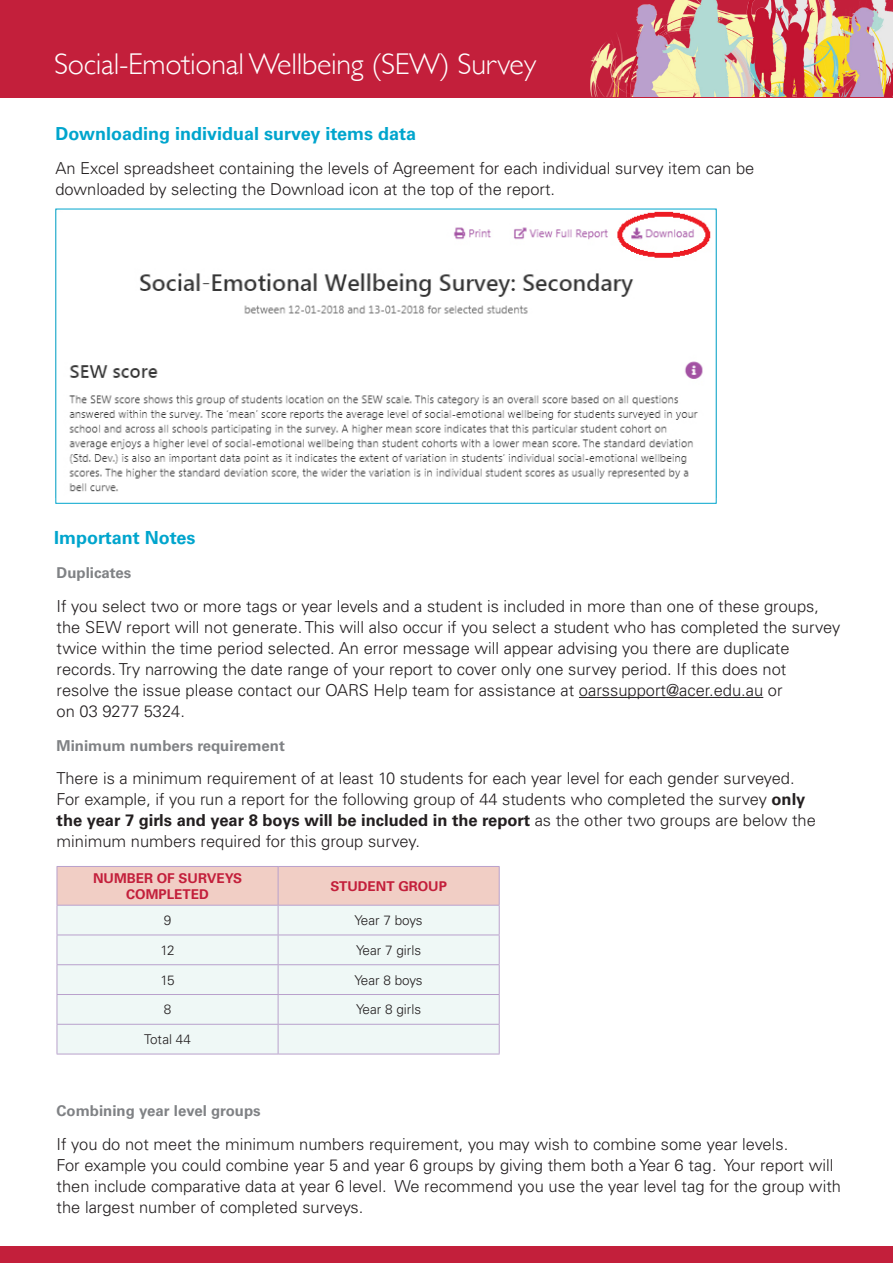
<style>
.page{position:relative;width:893px;height:1263px;background:#fff}
.page>*{position:absolute;margin:0;border:0;box-sizing:border-box;transform-origin:0 0}
.t1{font:300 30px "Gill Sans";letter-spacing:-.01em;color:#fff}
.t2{font:700 18px "Univers LT Std";color:#00a5cd}
.t3{font:300 16.5px/21px "Univers LT Std";color:#231f20}
.t4{font:700 15px "Univers LT Std";color:#808285}
.t5{font:300 13.5px "Univers LT Std";color:#231f20}
.t6{font:700 13.5px/16.2px "Univers LT Std";color:#c31f3b;text-align:center}
.s1{font-weight:700}
</style>
<div class="page">
<div style="left:0;top:0;width:893px;height:98px;background:#c31f3b"></div>
<div style="left:0;top:1247px;width:893px;height:16px;background:#c31f3b"></div>
<img style="left:69px;top:211px;width:642px;height:281px">
<hr style="left:579px;top:697px;width:184px;height:1px;background:#231f20">
<svg style="left:57px;top:866px;width:443px;height:188px"></svg>
<hr style="left:57px;top:1054px;width:221px;height:1px;background:#b9a1cc">
<hr style="left:278px;top:1054px;width:222px;height:1px;background:#b9a1cc">
<img style="left:590px;top:0;width:303px;height:97px">
<p class="t1" style="left:54px;top:41px;width:484px">Social-Emotional Wellbeing (SEW) Survey</p>
<h2 class="t2" style="left:55px;top:124px;width:362px">Downloading individual survey items data</h2>
<p class="t3" style="left:55px;top:158px;width:700px">An Excel spreadsheet containing the levels of Agreement for each individual survey item can be downloaded by selecting the Download icon at the top of the report.</p>
<p class="t2" style="left:54px;top:527px;width:143px">Important Notes</p>
<p class="t4" style="left:57px;top:564px;width:76px">Duplicates</p>
<p class="t3" style="left:57px;top:595px;width:785px">If you select two or more tags or year levels and a student is included in more than one of these groups, the SEW report will not generate. This will also occur if you select a student who has completed the survey twice within the time period selected. An error message will appear advising you there are duplicate records. Try narrowing the date range of your report to cover only one survey period. If this does not resolve the issue please contact our OARS Help team for assistance at oarssupport@acer.edu.au or<br>on 03 9277 5324.</p>
<p class="t4" style="left:57px;top:736px;width:230px">Minimum numbers requirement</p>
<p class="t3" style="left:57px;top:768px;width:761px">There is a minimum requirement of at least 10 students for each year level for each gender surveyed.<br>For example, if you run a report for the following group of 44 students who completed the survey <span class="s1">only the year 7 girls and year 8 boys will be included in the report</span> as the other two groups are below the minimum numbers required for this group survey.</p>
<p class="t6" style="left:93px;top:870px;width:151px">NUMBER OF SURVEYS<br>COMPLETED</p>
<p class="t6" style="left:330px;top:878px;width:118px">STUDENT GROUP</p>
<p class="t5" style="left:164px;top:912px;width:9px">9</p>
<p class="t5" style="left:355px;top:912px;width:70px">Year 7 boys</p>
<p class="t5" style="left:160px;top:942px;width:16px">12</p>
<p class="t5" style="left:356px;top:942px;width:66px">Year 7 girls</p>
<p class="t5" style="left:160px;top:971px;width:16px">15</p>
<p class="t5" style="left:355px;top:971px;width:70px">Year 8 boys</p>
<p class="t5" style="left:164px;top:1001px;width:9px">8</p>
<p class="t5" style="left:356px;top:1001px;width:66px">Year 8 girls</p>
<p class="t5" style="left:144px;top:1031px;width:48px">Total 44</p>
<p class="t4" style="left:57px;top:1102px;width:206px">Combining year level groups</p>
<p class="t3" style="left:57px;top:1133px;width:786px">If you do not meet the minimum numbers requirement, you may wish to combine some year levels.<br>For example you could combine year 5 and year 6 groups by giving them both a Year 6 tag. Your report will then include comparative data at year 6 level. We recommend you use the year level tag for the group with the largest number of completed surveys.</p>
</div>
